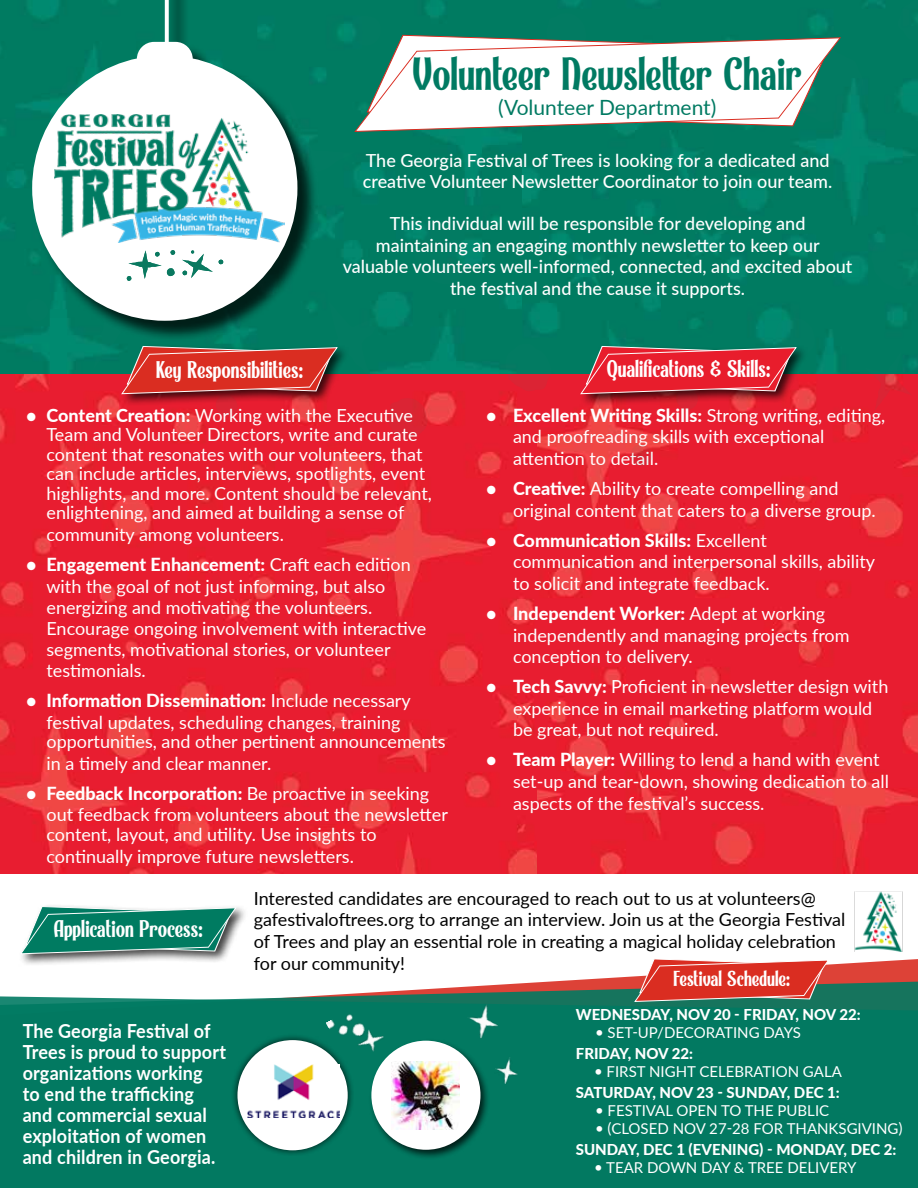
<style>
.page{position:relative;width:918px;height:1188px;background:#fff}
.page>*{position:absolute;margin:0;border:0;box-sizing:border-box;transform-origin:0 0}
.t1{font:45px "Reverb";color:#007a62}
.t2{font:23.25px "Reverb";color:#fff}
.t3{font:21px "Lato";color:#007a62}
.t4{font:21px "Reverb";color:#fff}
.t5{font:700 19.5px/21px "Lato";letter-spacing:.01em;color:#fff;scale:.93 1}
.t6{font:18px/21.6px "Lato";color:#fff}
.t7{font:500 18px/21.6px "Lato";color:#fff}
.t8{font:18px/21.6px "Lato";color:#000}
.t9{font:15px "Lato";color:#fff}
.t10{font:800 15px "Lato";color:#fff}
.s1{font-weight:800}
</style>
<div class="page">
<img style="left:522px;top:0;width:396px;height:375px">
<img style="left:0;top:0;width:522px;height:375px">
<img style="left:0;top:375px;width:537px;height:499px">
<img style="left:537px;top:375px;width:381px;height:499px">
<div style="left:871px;top:232px;width:47px;height:58px;background:#027b62"></div>
<svg style="left:546px;top:13px;width:40px;height:16px"></svg>
<svg style="left:505px;top:344px;width:47px;height:48px;background:#545950"></svg>
<svg style="left:897px;top:0;width:21px;height:41px"></svg>
<svg style="left:599px;top:46px;width:265px;height:251px;background:#007c63"></svg>
<svg style="left:864px;top:351px;width:48px;height:60px;background:#8d4344"></svg>
<svg style="left:352px;top:16px;width:29px;height:17px"></svg>
<svg style="left:26px;top:299px;width:8px;height:22px"></svg>
<svg style="left:630px;top:444px;width:23px;height:23px"></svg>
<svg style="left:576px;top:959px;width:342px;height:21px;fill:#dd4237"></svg>
<svg style="left:331px;top:980px;width:587px;height:15px"></svg>
<div style="left:0;top:995px;width:918px;height:193px;background:#027961"></div>
<img style="left:326px;top:1001px;width:62px;height:64px">
<div style="left:368px;top:1038px;width:123px;height:122px;background:#000;opacity:.75"></div>
<div style="left:371px;top:1041px;width:110px;height:109px;background:#fff;border-radius:50%"></div>
<img style="left:392px;top:1061px;width:68px;height:68px">
<div style="left:231px;top:1034px;width:123px;height:123px;background:#000;opacity:.75"></div>
<div style="left:237px;top:1040px;width:111px;height:110px;background:#fff;border-radius:50%"></div>
<img style="left:248px;top:1065px;width:92px;height:53px">
<div style="left:18px;top:903px;width:230px;height:64px;background:#000;opacity:.75"></div>
<svg style="left:18px;top:904px;width:223px;height:53px"></svg>
<img style="left:854px;top:891px;width:49px;height:61px">
<svg style="left:346px;top:33px;width:503px;height:95px"></svg>
<svg style="left:354px;top:29px;width:487px;height:112px"></svg>
<div style="left:34px;top:0;width:284px;height:342px;background:#000;opacity:.75"></div>
<div style="left:32px;top:55px;width:265px;height:266px;background:#fff;border-radius:50%"></div>
<svg style="left:165px;top:0;width:4px;height:42px"></svg>
<div style="left:137px;top:42px;width:56px;height:39px;background:#fff;border-radius:17px"></div>
<img style="left:55px;top:119px;width:6px;height:60px">
<svg style="left:576px;top:318px;width:239px;height:92px;background:#874847"></svg>
<svg style="left:61px;top:59px;width:417px;height:381px"></svg>
<img style="left:464px;top:999px;width:38px;height:42px">
<img style="left:492px;top:1054px;width:29px;height:32px">
<svg style="left:630px;top:959px;width:203px;height:46px;background:#be5549"></svg>
<h1 class="t1" style="left:413px;top:36px;width:391px">Volunteer Newsletter Chair</h1>
<p class="t3" style="left:498px;top:92px;width:220px">(Volunteer Department)</p>
<p class="t7" style="left:363px;top:149px;width:471px">The Georgia Festival of Trees is looking for a dedicated and creative Volunteer Newsletter Coordinator to join our team.</p>
<p class="t7" style="left:343px;top:212px;width:511px;text-align:center">This individual will be responsible for developing and maintaining an engaging monthly newsletter to keep our valuable volunteers well-informed, connected, and excited about the festival and the cause it supports.</p>
<p class="t2" style="left:156px;top:351px;width:148px">Key Responsibilities:</p>
<p class="t2" style="left:607px;top:349px;width:165px">Qualifications &amp; Skills:</p>
<p class="t6" style="left:46px;top:405px;width:387px;line-height:19.5px;text-indent:-20px"><span class="s1">• Content Creation:</span> Working with the Executive Team and Volunteer Directors, write and curate content that resonates with our volunteers, that can include articles, interviews, spotlights, event highlights, and more. Content should be relevant, enlightening, and aimed at building a sense of</p>
<p class="t6" style="left:46px;top:523px;width:239px">community among volunteers.</p>
<p class="t6" style="left:46px;top:553px;width:381px;text-indent:-20px"><span class="s1">• Engagement Enhancement:</span> Craft each edition with the goal of not just informing, but also energizing and motivating the volunteers.<br>Encourage ongoing involvement with interactive segments, motivational stories, or volunteer testimonials.</p>
<p class="t6" style="left:26px;top:689px;width:386px;text-align:center"><span class="s1">• Information Dissemination:</span> Include necessary festival updates, scheduling changes, training</p>
<p class="t6" style="left:46px;top:730px;width:401px">opportunities, and other pertinent announcements in a timely and clear manner.</p>
<p class="t6" style="left:46px;top:782px;width:403px;text-indent:-20px"><span class="s1">• Feedback Incorporation:</span> Be proactive in seeking out feedback from volunteers about the newsletter</p>
<p class="t6" style="left:46px;top:823px;width:332px">content, layout, and utility. Use insights to continually improve future newsletters.</p>
<p class="t8" style="left:254px;top:887px;width:593px">Interested candidates are encouraged to reach out to us at volunteers@ gafestivaloftrees.org to arrange an interview. Join us at the Georgia Festival of Trees and play an essential role in creating a magical holiday celebration for our community!</p>
<p class="t6" style="left:513px;top:404px;width:374px;text-indent:-27px"><span class="s1">• Excellent Writing Skills:</span> Strong writing, editing, and proofreading skills with exceptional attention to detail.</p>
<p class="t6" style="left:513px;top:477px;width:364px;text-indent:-27px"><span class="s1">• Creative:</span> Ability to create compelling and original content that caters to a diverse group.</p>
<p class="t6" style="left:513px;top:529px;width:364px;text-indent:-27px"><span class="s1">• Communication Skills:</span> Excellent communication and interpersonal skills, ability to solicit and integrate feedback.</p>
<p class="t6" style="left:513px;top:602px;width:338px;text-indent:-27px"><span class="s1">• Independent Worker:</span> Adept at working independently and managing projects from conception to delivery.</p>
<p class="t6" style="left:513px;top:675px;width:377px;text-indent:-27px"><span class="s1">• Tech Savvy:</span> Proficient in newsletter design with experience in email marketing platform would be great, but not required.</p>
<p class="t6" style="left:513px;top:748px;width:377px;text-indent:-27px"><span class="s1">• Team Player:</span> Willing to lend a hand with event set-up and tear-down, showing dedication to all aspects of the festival’s success.</p>
<p class="t2" style="left:54px;top:910px;width:150px">Application Process:</p>
<p class="t4" style="left:674px;top:962px;width:118px">Festival Schedule:</p>
<p class="t5" style="left:23px;top:1020px;width:220px">The Georgia Festival of<br>Trees is proud to support organizations working<br>to end the trafficking and commercial sexual exploitation of women and children in Georgia.</p>
<p class="t10" style="left:576px;top:1003px;width:286px">WEDNESDAY, NOV 20 - FRIDAY, NOV 22:</p>
<p class="t9" style="left:595px;top:1022px;width:207px">• SET-UP/DECORATING DAYS</p>
<p class="t10" style="left:576px;top:1042px;width:119px">FRIDAY, NOV 22:</p>
<p class="t9" style="left:594px;top:1061px;width:249px">• FIRST NIGHT CELEBRATION GALA</p>
<p class="t10" style="left:576px;top:1081px;width:265px">SATURDAY, NOV 23 - SUNDAY, DEC 1:</p>
<p class="t9" style="left:595px;top:1100px;width:236px">• FESTIVAL OPEN TO THE PUBLIC</p>
<p class="t9" style="left:595px;top:1118px;width:309px">• (CLOSED NOV 27-28 FOR THANKSGIVING)</p>
<p class="t10" style="left:576px;top:1138px;width:322px">SUNDAY, DEC 1 (EVENING) - MONDAY, DEC 2:</p>
<p class="t9" style="left:594px;top:1157px;width:264px">• TEAR DOWN DAY &amp; TREE DELIVERY</p>
</div>
